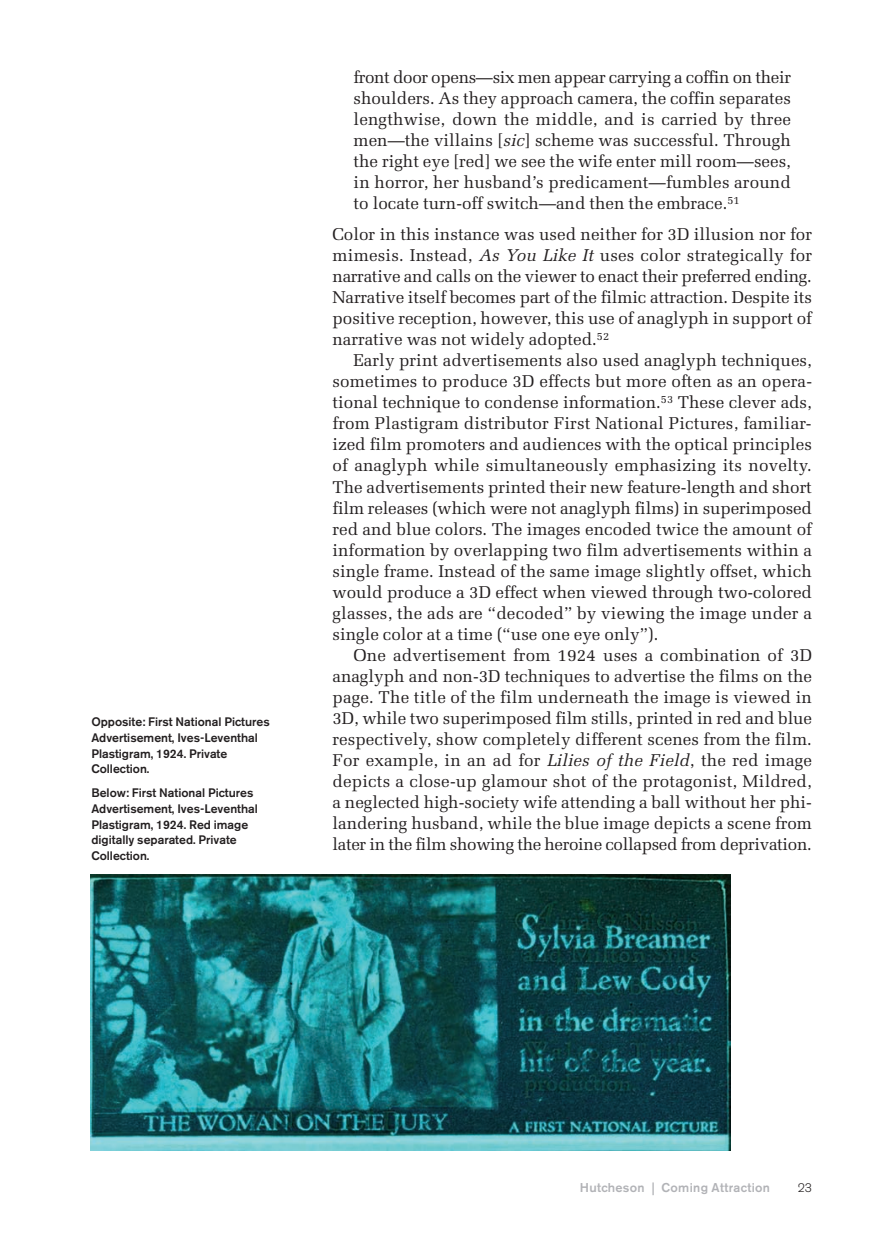
<style>
.page{position:relative;width:882px;height:1245px;background:#fff}
.page>*{position:absolute;margin:0;border:0;box-sizing:border-box;transform-origin:0 0}
.t1{font:17.15px/21px "Melior";color:#231f20;text-align:justify}
.t2{font:500 12.6px "Akzidenz Grotesk BE";letter-spacing:.025em;color:#b2b3b7}
.t3{font:500 12.25px/15.8px "Akzidenz Grotesk BE";color:#231f20}
.t4{font:300 12.25px "Akzidenz Grotesk BE";color:#231f20}
.s1{font-style:italic}
</style>
<div class="page">
<img style="left:91px;top:874px;width:640px;height:276px">
<p class="t3" style="left:91px;top:715px;width:180px">Opposite: First National Pictures<br>Advertisement, Ives-Leventhal<br>Plastigram, 1924. Private<br>Collection.</p>
<p class="t3" style="left:91px;top:785px;width:168px">Below: First National Pictures<br>Advertisement, Ives-Leventhal<br>Plastigram, 1924. Red image digitally separated. Private<br>Collection.</p>
<p class="t1" style="left:354px;top:68px;width:439px">front door opens—six men appear carrying a coffin on their shoulders. As they approach camera, the coffin separates lengthwise, down the middle, and is carried by three men—the villains [<span class="s1">sic</span>] scheme was successful. Through the right eye [red] we see the wife enter mill room—sees, in horror, her husband’s predicament—fumbles around to locate turn-off switch—and then the embrace.<sup>51</sup></p>
<p class="t1" style="left:333px;top:225px;width:481px">Color in this instance was used neither for 3D illusion nor for mimesis. Instead, <span class="s1">As You Like It</span> uses color strategically for narrative and calls on the viewer to enact their preferred ending.<br>Narrative itself becomes part of the filmic attraction. Despite its positive reception, however, this use of anaglyph in support of narrative was not widely adopted.<sup>52</sup></p>
<p class="t1" style="left:332px;top:351px;width:481px;text-indent:21px">Early print advertisements also used anaglyph techniques, sometimes to produce 3D effects but more often as an opera&shy;tional technique to condense information.<sup>53</sup> These clever ads, from Plastigram distributor First National Pictures, familiar&shy;ized film promoters and audiences with the optical principles of anaglyph while simultaneously emphasizing its novelty.<br>The advertisements printed their new feature-length and short film releases (which were not anaglyph films) in superimposed red and blue colors. The images encoded twice the amount of information by overlapping two film advertisements within a single frame. Instead of the same image slightly offset, which would produce a 3D effect when viewed through two-colored glasses, the ads are “decoded” by viewing the image under a single color at a time (“use one eye only”).</p>
<p class="t1" style="left:332px;top:646px;width:481px;text-indent:21px">One advertisement from 1924 uses a combination of 3D anaglyph and non-3D techniques to advertise the films on the page. The title of the film underneath the image is viewed in 3D, while two superimposed film stills, printed in red and blue respectively, show completely different scenes from the film.<br>For example, in an ad for <span class="s1">Lilies of the Field</span>, the red image depicts a close-up glamour shot of the protagonist, Mildred, a neglected high-society wife attending a ball without her phi&shy;landering husband, while the blue image depicts a scene from later in the film showing the heroine collapsed from deprivation.</p>
<p class="t2" style="left:580px;top:1183px;width:192px">Hutcheson | Coming Attraction</p>
<p class="t4" style="left:798px;top:1183px;width:16px">23</p>
</div>
